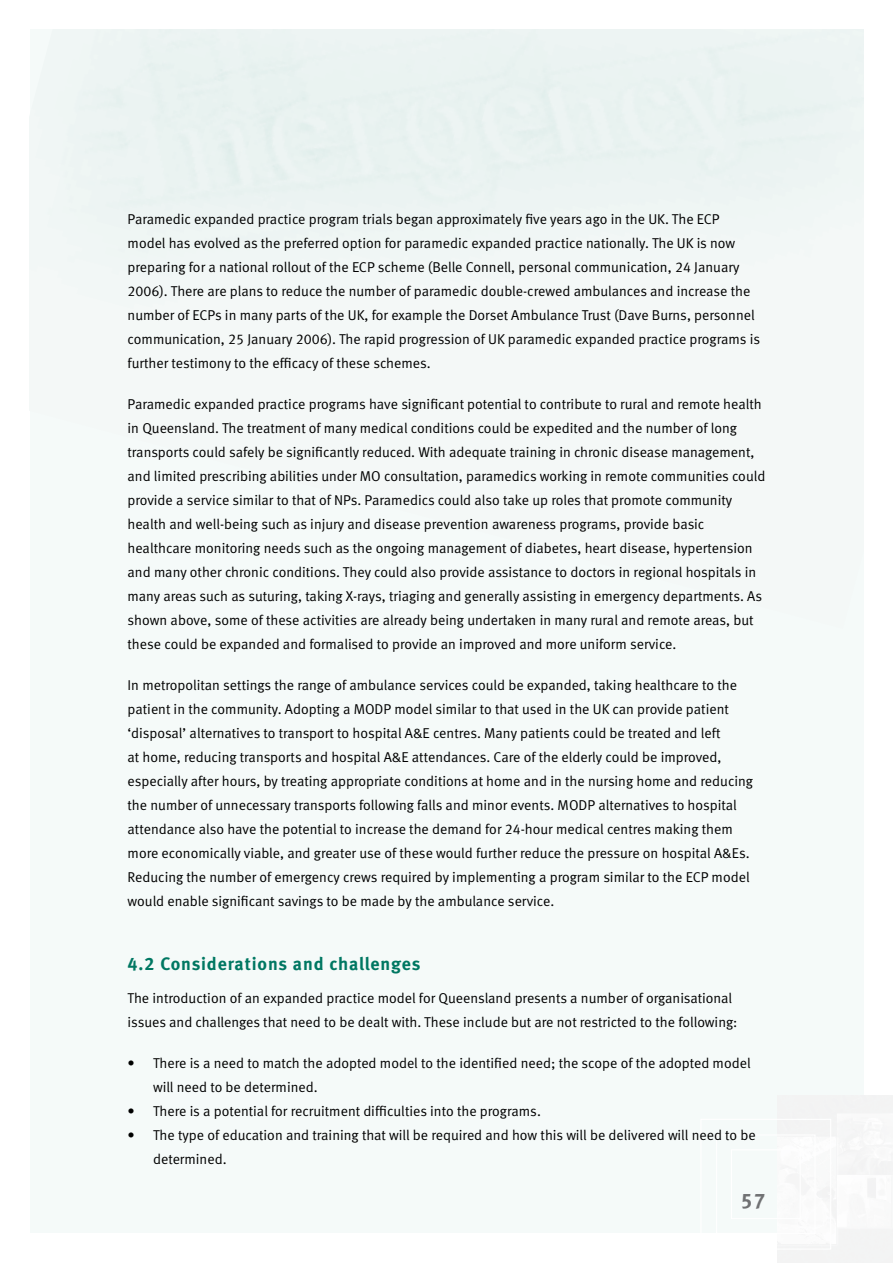
<style>
.page{position:relative;width:893px;height:1263px;background:#fff}
.page>*{position:absolute;margin:0;border:0;box-sizing:border-box;transform-origin:0 0}
.t1{font:21px "Meta Bold LF";color:#707173}
.t2{font:18px "Meta Bold LF";letter-spacing:.045em;color:#007762}
.t3{font:14.25px/24px "Meta Normal LF";color:#000}
</style>
<div class="page">
<div style="left:30px;top:30px;width:833px;height:1203px;background:#f5faf9"></div>
<p class="t3" style="left:128px;top:207px;width:634px">Paramedic expanded practice program trials began approximately five years ago in the UK. The ECP model has evolved as the preferred option for paramedic expanded practice nationally. The UK is now preparing for a national rollout of the ECP scheme (Belle Connell, personal communication, 24 January 2006). There are plans to reduce the number of paramedic double-crewed ambulances and increase the number of ECPs in many parts of the UK, for example the Dorset Ambulance Trust (Dave Burns, personnel communication, 25 January 2006). The rapid progression of UK paramedic expanded practice programs is further testimony to the efficacy of these schemes.</p>
<p class="t3" style="left:128px;top:392px;width:639px">Paramedic expanded practice programs have significant potential to contribute to rural and remote health in Queensland. The treatment of many medical conditions could be expedited and the number of long transports could safely be significantly reduced. With adequate training in chronic disease management, and limited prescribing abilities under MO consultation, paramedics working in remote communities could provide a service similar to that of NPs. Paramedics could also take up roles that promote community health and well-being such as injury and disease prevention awareness programs, provide basic healthcare monitoring needs such as the ongoing management of diabetes, heart disease, hypertension and many other chronic conditions. They could also provide assistance to doctors in regional hospitals in many areas such as suturing, taking X-rays, triaging and generally assisting in emergency departments. As shown above, some of these activities are already being undertaken in many rural and remote areas, but these could be expanded and formalised to provide an improved and more uniform service.</p>
<p class="t3" style="left:128px;top:673px;width:627px">In metropolitan settings the range of ambulance services could be expanded, taking healthcare to the patient in the community. Adopting a MODP model similar to that used in the UK can provide patient ‘disposal’ alternatives to transport to hospital A&amp;E centres. Many patients could be treated and left<br>at home, reducing transports and hospital A&amp;E attendances. Care of the elderly could be improved, especially after hours, by treating appropriate conditions at home and in the nursing home and reducing the number of unnecessary transports following falls and minor events. MODP alternatives to hospital attendance also have the potential to increase the demand for 24-hour medical centres making them more economically viable, and greater use of these would further reduce the pressure on hospital A&amp;Es.<br>Reducing the number of emergency crews required by implementing a program similar to the ECP model would enable significant savings to be made by the ambulance service.</p>
<p class="t2" style="left:128px;top:953px;width:294px">4.2 Considerations and challenges</p>
<p class="t3" style="left:128px;top:985px;width:611px">The introduction of an expanded practice model for Queensland presents a number of organisational issues and challenges that need to be dealt with. These include but are not restricted to the following:</p>
<p class="t3" style="left:153px;top:1050px;width:599px;text-indent:-26px">• There is a need to match the adopted model to the identified need; the scope of the adopted model will need to be determined.</p>
<p class="t3" style="left:128px;top:1098px;width:415px">• There is a potential for recruitment difficulties into the programs.</p>
<p class="t3" style="left:153px;top:1122px;width:604px;text-indent:-26px">• The type of education and training that will be required and how this will be delivered will need to be determined.</p>
<h1 class="t1" style="left:741px;top:1188px;width:26px">57</h1>
</div>
